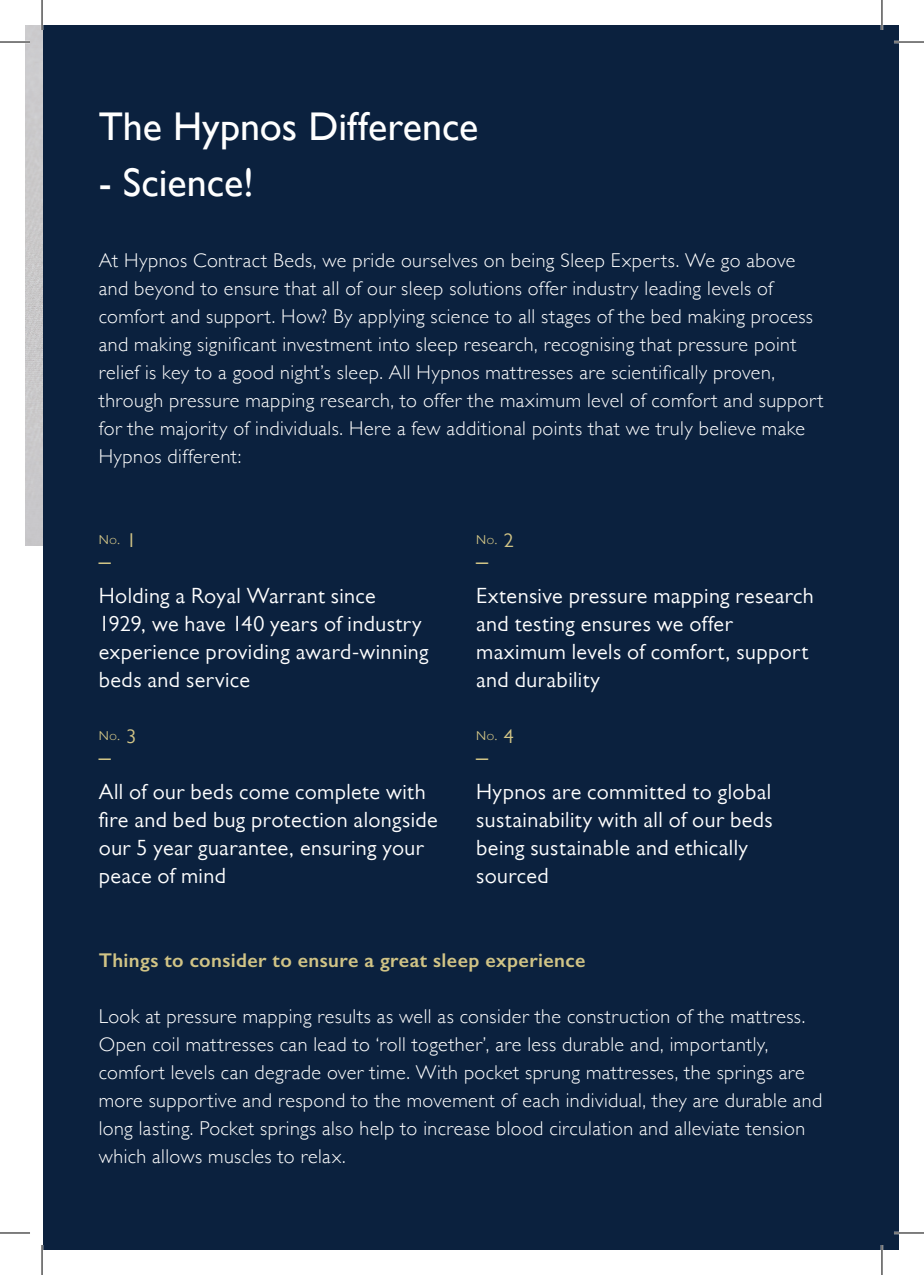
<style>
.page{position:relative;width:924px;height:1275px;background:#fff}
.page>*{position:absolute;margin:0;border:0;box-sizing:border-box;transform-origin:0 0}
.t1{font:40px "Gill Sans";color:#fff}
.t2{font:24px "Gill Sans";color:#d1c486}
.t3{font:22px/28px "Gill Sans";letter-spacing:.02em;color:#fff}
.t4{font:300 20px/28px "Gill Sans";letter-spacing:.02em;color:#fff}
.t5{font:600 20px "Gill Sans";letter-spacing:.02em;color:#d1c486}
.t6{font:12.8px "Gill Sans";color:#d1c486}
.s1{font-size:9px}
.s2{font-size:20px}
</style>
<div class="page">
<div style="left:42px;top:25px;width:856px;height:1225px;background:#0b213e"></div>
<div style="left:25px;top:25px;width:17px;height:521px;background:#cac9ca"></div>
<hr style="left:0;top:41px;width:30px;height:2px;background:#fff">
<hr style="left:893px;top:41px;width:30px;height:2px;background:#fff">
<hr style="left:893px;top:1231px;width:30px;height:3px;background:#fff">
<hr style="left:41px;top:0;width:2px;height:30px;background:#fff">
<hr style="left:880px;top:0;width:2px;height:30px;background:#fff">
<hr style="left:880px;top:1245px;width:2px;height:30px;background:#fff">
<hr style="left:0;top:42px;width:30px;height:1px;background:#000">
<hr style="left:893px;top:42px;width:30px;height:1px;background:#000">
<hr style="left:0;top:1232px;width:30px;height:1px;background:#000">
<hr style="left:893px;top:1232px;width:30px;height:1px;background:#000">
<hr style="left:42px;top:0;width:1px;height:30px;background:#000">
<hr style="left:42px;top:1245px;width:1px;height:30px;background:#000">
<hr style="left:881px;top:0;width:1px;height:30px;background:#000">
<hr style="left:881px;top:1245px;width:1px;height:30px;background:#000">
<h1 class="t1" style="left:99px;top:103px;width:381px">The Hypnos Difference</h1>
<h1 class="t1" style="left:99px;top:159px;width:156px">- Science!</h1>
<p class="t4" style="left:99px;top:245px;width:726px">At Hypnos Contract Beds, we pride ourselves on being Sleep Experts. We go above and beyond to ensure that all of our sleep solutions offer industry leading levels of comfort and support. How? By applying science to all stages of the bed making process and making significant investment into sleep research, recognising that pressure point relief is key to a good night’s sleep. All Hypnos mattresses are scientifically proven, through pressure mapping research, to offer the maximum level of comfort and support for the majority of individuals. Here a few additional points that we truly believe make Hypnos different:</p>
<p class="t6" style="left:99px;top:532px;width:39px">N<span class="s1">O</span>. <span class="s2">1</span></p>
<p class="t2" style="left:99px;top:539px;width:13px">_</p>
<p class="t3" style="left:99px;top:581px;width:331px">Holding a Royal Warrant since<br>1929, we have 140 years of industry experience providing award-winning beds and service</p>
<p class="t6" style="left:99px;top:728px;width:39px">N<span class="s1">O</span>. <span class="s2">3</span></p>
<p class="t2" style="left:99px;top:735px;width:13px">_</p>
<p class="t3" style="left:99px;top:777px;width:340px">All of our beds come complete with fire and bed bug protection alongside our 5 year guarantee, ensuring your peace of mind</p>
<p class="t6" style="left:476px;top:532px;width:39px">N<span class="s1">O</span>. <span class="s2">2</span></p>
<p class="t2" style="left:476px;top:539px;width:13px">_</p>
<p class="t3" style="left:476px;top:581px;width:339px">Extensive pressure mapping research and testing ensures we offer maximum levels of comfort, support and durability</p>
<p class="t6" style="left:476px;top:728px;width:39px">N<span class="s1">O</span>. <span class="s2">4</span></p>
<p class="t2" style="left:476px;top:735px;width:13px">_</p>
<p class="t3" style="left:476px;top:777px;width:298px">Hypnos are committed to global sustainability with all of our beds being sustainable and ethically sourced</p>
<p class="t5" style="left:99px;top:948px;width:488px">Things to consider to ensure a great sleep experience</p>
<p class="t4" style="left:99px;top:1001px;width:724px">Look at pressure mapping results as well as consider the construction of the mattress.<br>Open coil mattresses can lead to ‘roll together’, are less durable and, importantly, comfort levels can degrade over time. With pocket sprung mattresses, the springs are more supportive and respond to the movement of each individual, they are durable and long lasting. Pocket springs also help to increase blood circulation and alleviate tension which allows muscles to relax.</p>
</div>
